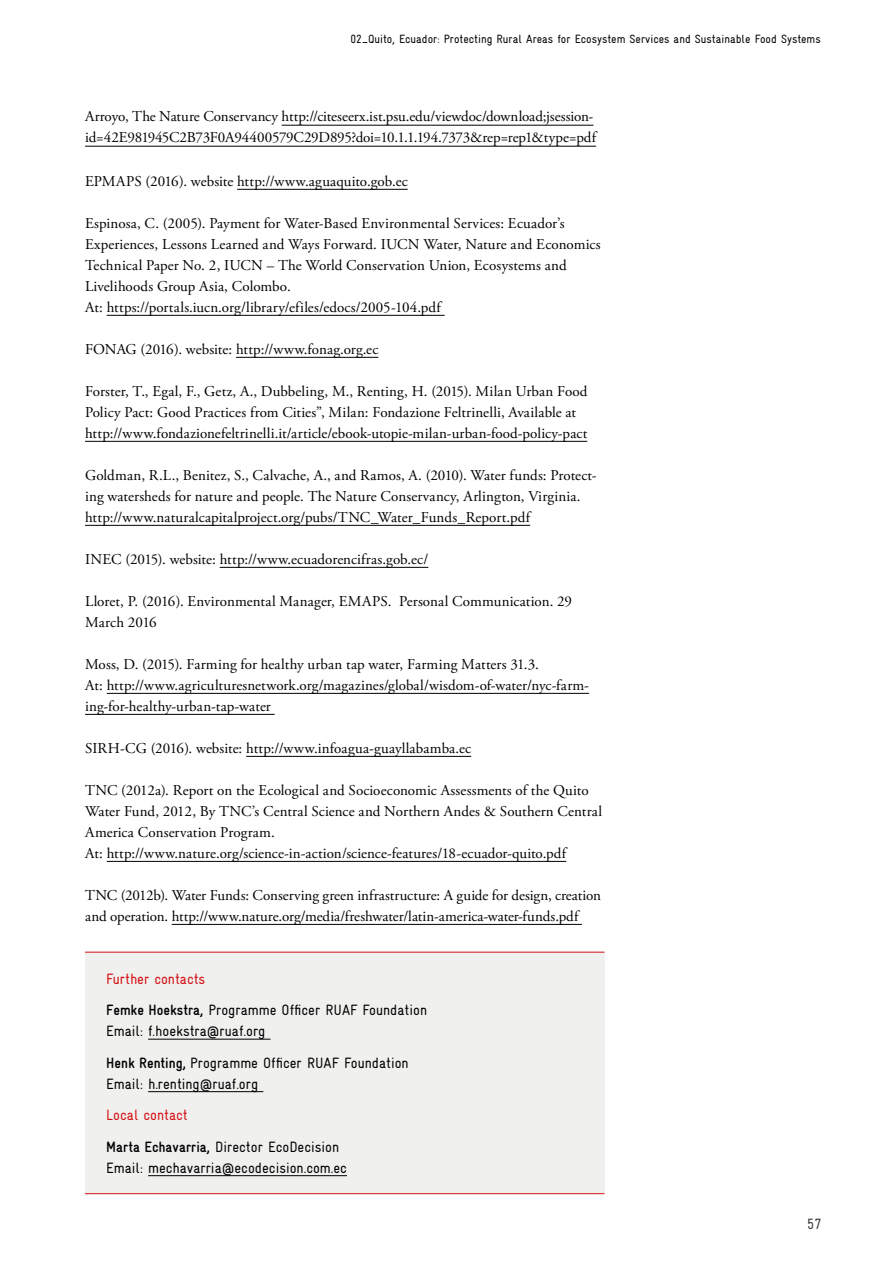
<style>
.page{position:relative;width:893px;height:1263px;background:#fff}
.page>*{position:absolute;margin:0;border:0;box-sizing:border-box;transform-origin:0 0}
.t1{font:15px/21px "Adobe Garamond Pro";letter-spacing:.005em;color:#000}
.t2{font:condensed 15px/31.5px "Gravur";color:#000}
.t3{font:condensed 15px "Gravur";color:#3c3c3b}
.t4{font:condensed 12px "Gravur";color:#000}
.s1{color:#d40f14}
.s2{font-family:"Gravur Condensed";font-weight:700;font-stretch:normal}
</style>
<div class="page">
<hr style="left:282px;top:125px;width:311px;height:1px;background:#000">
<hr style="left:85px;top:146px;width:511px;height:1px;background:#000">
<hr style="left:237px;top:189px;width:171px;height:1px;background:#000">
<hr style="left:107px;top:315px;width:338px;height:1px;background:#000">
<hr style="left:236px;top:357px;width:142px;height:1px;background:#000">
<hr style="left:85px;top:441px;width:502px;height:1px;background:#000">
<hr style="left:85px;top:525px;width:445px;height:1px;background:#000">
<hr style="left:220px;top:567px;width:208px;height:1px;background:#000">
<hr style="left:107px;top:693px;width:482px;height:1px;background:#000">
<hr style="left:85px;top:714px;width:190px;height:1px;background:#000">
<hr style="left:246px;top:756px;width:225px;height:1px;background:#000">
<hr style="left:107px;top:861px;width:459px;height:1px;background:#000">
<hr style="left:172px;top:924px;width:410px;height:1px;background:#000">
<div style="left:85px;top:952px;width:519px;height:242px;background:#f0f0ef"></div>
<hr style="left:148px;top:1039px;width:122px;height:1px;background:#000">
<hr style="left:148px;top:1091px;width:115px;height:1px;background:#000">
<hr style="left:148px;top:1175px;width:199px;height:1px;background:#000">
<hr style="left:85px;top:1193px;width:519px;height:1px;background:#d40f14">
<hr style="left:85px;top:952px;width:519px;height:1px;background:#d40f14">
<p class="t4" style="left:351px;top:32px;width:472px">02_Quito, Ecuador: Protecting Rural Areas for Ecosystem Services and Sustainable Food Systems</p>
<p class="t1" style="left:85px;top:107px;width:513px">Arroyo, The Nature Conservancy http://citeseerx.ist.psu.edu/viewdoc/download;jsession&shy;id=42E981945C2B73F0A94400579C29D895?doi=10.1.1.194.7373&amp;rep=rep1&amp;type=pdf</p>
<p class="t1" style="left:85px;top:171px;width:324px">EPMAPS (2016). website http://www.aguaquito.gob.ec</p>
<p class="t1" style="left:85px;top:213px;width:517px">Espinosa, C. (2005). Payment for Water-Based Environmental Services: Ecuador’s Experiences, Lessons Learned and Ways Forward. IUCN Water, Nature and Economics Technical Paper No. 2, IUCN – The World Conservation Union, Ecosystems and Livelihoods Group Asia, Colombo.<br>At: https://portals.iucn.org/library/efiles/edocs/2005-104.pdf</p>
<p class="t1" style="left:85px;top:339px;width:295px">FONAG (2016). website: http://www.fonag.org.ec</p>
<p class="t1" style="left:85px;top:381px;width:504px">Forster, T., Egal, F., Getz, A., Dubbeling, M., Renting, H. (2015). Milan Urban Food<br>Policy Pact: Good Practices from Cities”, Milan: Fondazione Feltrinelli, Available at http://www.fondazionefeltrinelli.it/article/ebook-utopie-milan-urban-food-policy-pact</p>
<p class="t1" style="left:85px;top:465px;width:513px">Goldman, R.L., Benitez, S., Calvache, A., and Ramos, A. (2010). Water funds: Protect&shy;ing watersheds for nature and people. The Nature Conservancy, Arlington, Virginia. http://www.naturalcapitalproject.org/pubs/TNC_Water_Funds_Report.pdf</p>
<p class="t1" style="left:85px;top:549px;width:345px">INEC (2015). website: http://www.ecuadorencifras.gob.ec/</p>
<p class="t1" style="left:85px;top:591px;width:488px">Lloret, P. (2016). Environmental Manager, EMAPS. Personal Communication. 29<br>March 2016</p>
<p class="t1" style="left:85px;top:654px;width:505px">Moss, D. (2015). Farming for healthy urban tap water, Farming Matters 31.3.<br>At: http://www.agriculturesnetwork.org/magazines/global/wisdom-of-water/nyc-farm&shy;ing-for-healthy-urban-tap-water</p>
<p class="t1" style="left:85px;top:738px;width:388px">SIRH-CG (2016). website: http://www.infoagua-guayllabamba.ec</p>
<p class="t1" style="left:85px;top:780px;width:519px">TNC (2012a). Report on the Ecological and Socioeconomic Assessments of the Quito Water Fund, 2012, By TNC’s Central Science and Northern Andes &amp; Southern Central America Conservation Program.<br>At: http://www.nature.org/science-in-action/science-features/18-ecuador-quito.pdf</p>
<p class="t1" style="left:85px;top:885px;width:518px">TNC (2012b). Water Funds: Conserving green infrastructure: A guide for design, creation and operation. http://www.nature.org/media/freshwater/latin-america-water-funds.pdf</p>
<p class="t2" style="left:106px;top:963px;width:322px"><span class="s1">Further contacts<br></span><span class="s2">Femke Hoekstra,</span> Programme Officer RUAF Foundation</p>
<p class="t2" style="left:106px;top:1015px;width:304px">Email: f.hoekstra@ruaf.org<br><span class="s2">Henk Renting,</span> Programme Officer RUAF Foundation</p>
<p class="t2" style="left:106px;top:1068px;width:153px">Email: h.renting@ruaf.org</p>
<p class="t2" style="left:106px;top:1099px;width:234px"><span class="s1">Local contact<br></span><span class="s2">Marta Echavarria,</span> Director EcoDecision</p>
<p class="t2" style="left:106px;top:1152px;width:242px">Email: mechavarria@ecodecision.com.ec</p>
<p class="t3" style="left:807px;top:1215px;width:16px">57</p>
</div>
